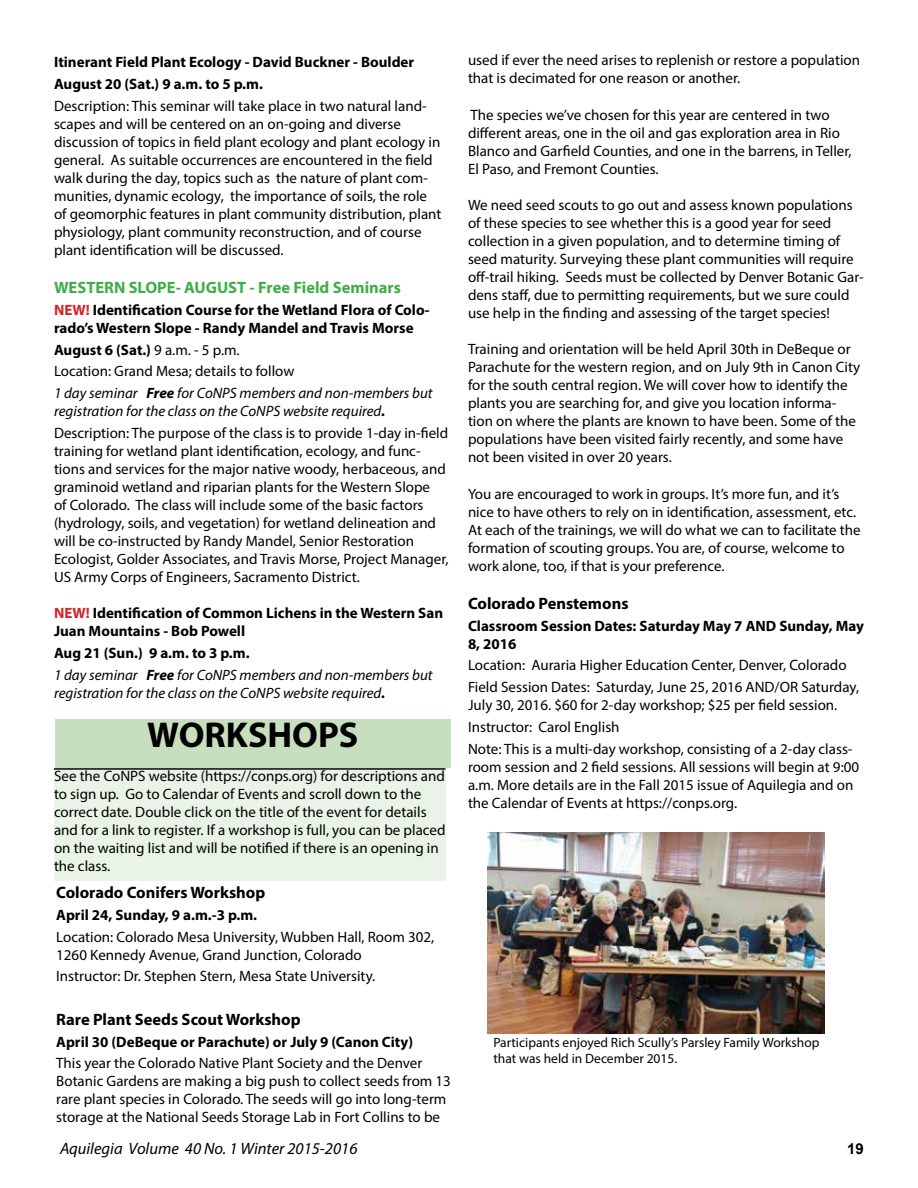
<style>
.page{position:relative;width:918px;height:1188px;background:#fff}
.page>*{position:absolute;margin:0;border:0;box-sizing:border-box;transform-origin:0 0}
.t1{font:700 36px "Myriad Pro";color:#000}
.t2{font:700 16.5px "Myriad Pro";color:#000}
.t3{font:700 16.5px "Myriad Pro";color:#41ad49}
.t4{font:italic 16.5px "Myriad Pro";color:#000}
.t5{font:15px/18px "Myriad Pro";color:#000}
.t6{font:700 15px/18px "Myriad Pro";color:#000}
.t7{font:italic 15px/21.8px "Myriad Pro";color:#000}
.t8{font:700 15px "Arial";color:#000}
.t9{font:13.5px/16.2px "Myriad Pro";color:#000}
.s1{color:#d2232a}
.s2{font-weight:700}
.s3{font-style:italic}
.s4{font-weight:700;font-style:italic}
.s5{font-weight:700;font-style:normal}
</style>
<div class="page">
<div style="left:55px;top:720px;width:396px;height:48px;background:#c7dfbf"></div>
<div style="left:54px;top:770px;width:392px;height:110px;background:#eaf3e7"></div>
<hr style="left:54px;top:768px;width:392px;height:2px;background:#000">
<img style="left:487px;top:833px;width:338px;height:201px">
<p class="t6" style="left:54px;top:51px;width:362px;line-height:21.8px">Itinerant Field Plant Ecology - David Buckner - Boulder<br>August 20 (Sat.) 9 a.m. to 5 p.m.</p>
<p class="t5" style="left:54px;top:97px;width:389px">Description: This seminar will take place in two natural land&shy;scapes and will be centered on an on-going and diverse discussion of topics in field plant ecology and plant ecology in general. As suitable occurrences are encountered in the field walk during the day, topics such as the nature of plant com&shy;munities, dynamic ecology, the importance of soils, the role of geomorphic features in plant community distribution, plant physiology, plant community reconstruction, and of course plant identification will be discussed.</p>
<p class="t3" style="left:54px;top:277px;width:349px">WESTERN SLOPE- AUGUST - Free Field Seminars</p>
<p class="t6" style="left:54px;top:300px;width:377px"><span class="s1">NEW!</span> Identification Course for the Wetland Flora of Colo&shy;rado’s Western Slope - Randy Mandel and Travis Morse</p>
<p class="t5" style="left:54px;top:338px;width:380px;line-height:21.8px"><span class="s2">August 6 (Sat.)</span> 9 a.m. - 5 p.m.<br>Location: Grand Mesa; details to follow<br><span class="s3">1 day seminar</span> <span class="s4">Free</span> <span class="s3">for CoNPS members and non-members but</span></p>
<p class="t5" style="left:54px;top:400px;width:396px;line-height:21.8px"><span class="s3">registration for the class on the CoNPS website required</span><span class="s4">.<br></span>Description: The purpose of the class is to provide 1-day in-field</p>
<p class="t5" style="left:54px;top:442px;width:396px">training for wetland plant identification, ecology, and func&shy;tions and services for the major native woody, herbaceous, and graminoid wetland and riparian plants for the Western Slope<br>of Colorado. The class will include some of the basic factors (hydrology, soils, and vegetation) for wetland delineation and will be co-instructed by Randy Mandel, Senior Restoration Ecologist, Golder Associates, and Travis Morse, Project Manager, US Army Corps of Engineers, Sacramento District.</p>
<p class="t6" style="left:54px;top:604px;width:391px"><span class="s1">NEW!</span> Identification of Common Lichens in the Western San<br>Juan Mountains - Bob Powell</p>
<p class="t7" style="left:54px;top:642px;width:380px"><span class="s5">Aug 21 (Sun.) 9 a.m. to 3 p.m.<br></span>1 day seminar <span class="s2">Free</span> for CoNPS members and non-members but</p>
<p class="t7" style="left:54px;top:682px;width:333px">registration for the class on the CoNPS website required<span class="s2">.</span></p>
<h1 class="t1" style="left:147px;top:711px;width:213px">WORKSHOPS</h1>
<p class="t5" style="left:54px;top:767px;width:393px">See the CoNPS website (https://conps.org) for descriptions and to sign up. Go to Calendar of Events and scroll down to the correct date. Double click on the title of the event for details and for a link to register. If a workshop is full, you can be placed on the waiting list and will be notified if there is an opening in the class.</p>
<p class="t2" style="left:56px;top:882px;width:210px">Colorado Conifers Workshop</p>
<p class="t6" style="left:56px;top:905px;width:202px">April 24, Sunday, 9 a.m.-3 p.m.</p>
<p class="t5" style="left:56px;top:927px;width:380px">Location: Colorado Mesa University, Wubben Hall, Room 302,<br>1260 Kennedy Avenue, Grand Junction, Colorado</p>
<p class="t5" style="left:56px;top:967px;width:321px">Instructor: Dr. Stephen Stern, Mesa State University.</p>
<p class="t2" style="left:56px;top:1009px;width:246px">Rare Plant Seeds Scout Workshop</p>
<p class="t6" style="left:56px;top:1032px;width:358px">April 30 (DeBeque or Parachute) or July 9 (Canon City)</p>
<p class="t5" style="left:56px;top:1054px;width:396px">This year the Colorado Native Plant Society and the Denver Botanic Gardens are making a big push to collect seeds from 13 rare plant species in Colorado. The seeds will go into long-term storage at the National Seeds Storage Lab in Fort Collins to be</p>
<p class="t5" style="left:468px;top:51px;width:394px">used if ever the need arises to replenish or restore a population that is decimated for one reason or another.</p>
<p class="t5" style="left:468px;top:105px;width:385px">The species we’ve chosen for this year are centered in two different areas, one in the oil and gas exploration area in Rio Blanco and Garfield Counties, and one in the barrens, in Teller, El Paso, and Fremont Counties.</p>
<p class="t5" style="left:468px;top:196px;width:397px">We need seed scouts to go out and assess known populations of these species to see whether this is a good year for seed collection in a given population, and to determine timing of seed maturity. Surveying these plant communities will require off-trail hiking. Seeds must be collected by Denver Botanic Gar&shy;dens staff, due to permitting requirements, but we sure could use help in the finding and assessing of the target species!</p>
<p class="t5" style="left:468px;top:340px;width:394px">Training and orientation will be held April 30th in DeBeque or Parachute for the western region, and on July 9th in Canon City for the south central region. We will cover how to identify the plants you are searching for, and give you location informa&shy;tion on where the plants are known to have been. Some of the populations have been visited fairly recently, and some have not been visited in over 20 years.</p>
<p class="t5" style="left:468px;top:484px;width:394px">You are encouraged to work in groups. It’s more fun, and it’s nice to have others to rely on in identification, assessment, etc.<br>At each of the trainings, we will do what we can to facilitate the formation of scouting groups. You are, of course, welcome to work alone, too, if that is your preference.</p>
<p class="t2" style="left:468px;top:593px;width:162px">Colorado Penstemons</p>
<p class="t6" style="left:468px;top:616px;width:398px">Classroom Session Dates: Saturday May 7 AND Sunday, May<br>8, 2016</p>
<p class="t5" style="left:468px;top:654px;width:393px;line-height:21.8px">Location: Auraria Higher Education Center, Denver, Colorado<br>Field Session Dates: Saturday, June 25, 2016 AND/OR Saturday,</p>
<p class="t5" style="left:468px;top:694px;width:386px;line-height:21.8px">July 30, 2016. $60 for 2-day workshop; $25 per field session.<br>Instructor: Carol English<br>Note: This is a multi-day workshop, consisting of a 2-day class-</p>
<p class="t5" style="left:468px;top:757px;width:393px">room session and 2 field sessions. All sessions will begin at 9:00 a.m. More details are in the Fall 2015 issue of Aquilegia and on the Calendar of Events at https://conps.org.</p>
<p class="t9" style="left:493px;top:1034px;width:328px">Participants enjoyed Rich Scully’s Parsley Family Workshop that was held in December 2015.</p>
<p class="t4" style="left:60px;top:1138px;width:299px">Aquilegia Volume 40 No. 1 Winter 2015-2016</p>
<p class="t8" style="left:847px;top:1138px;width:18px">19</p>
</div>
